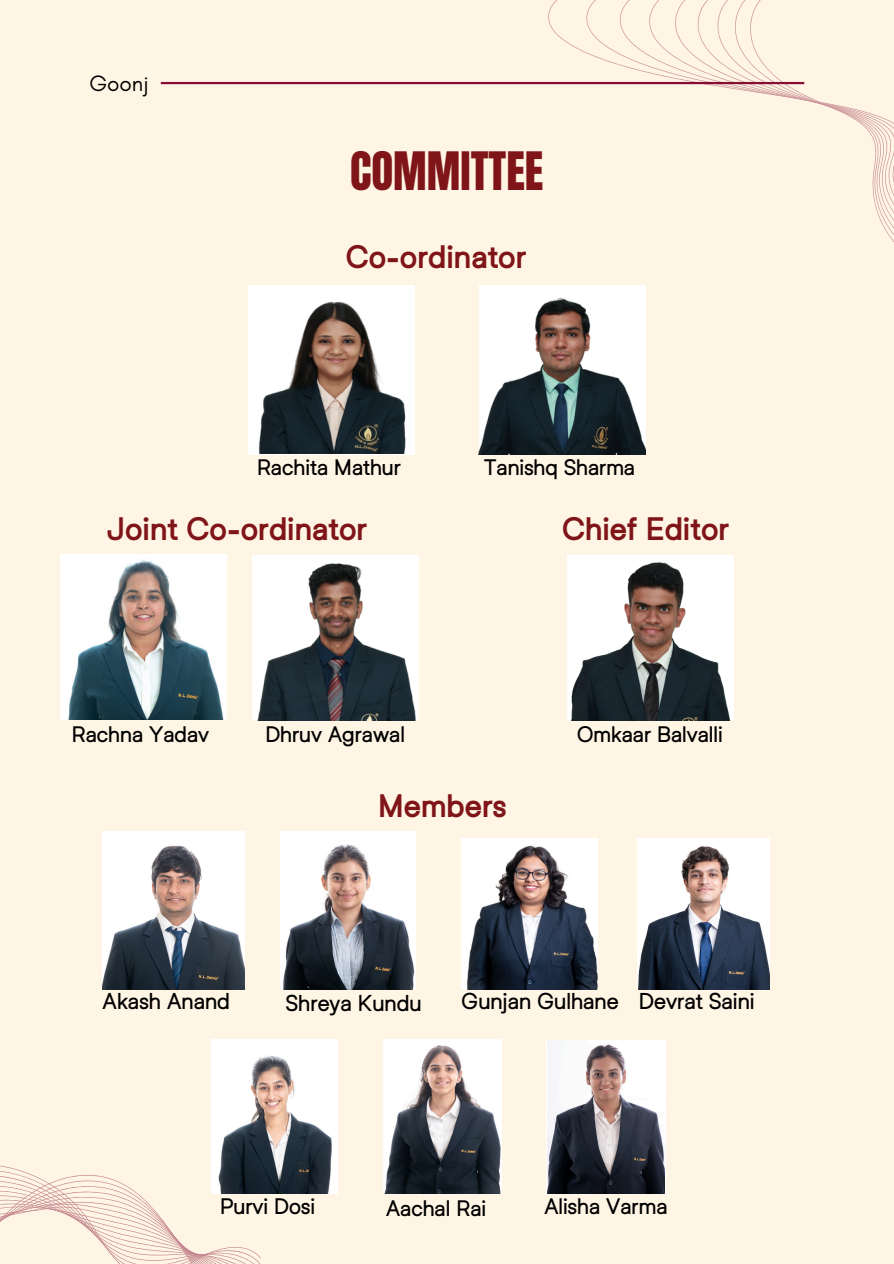
<style>
.page{position:relative;width:894px;height:1264px;background:#fff}
.page>*{position:absolute;margin:0;border:0;box-sizing:border-box;transform-origin:0 0}
.t1{font:45px "Anton";color:#7f1518}
.t2{font:900 30.15px "Helixa";color:#7f1518}
.t3{font:22.5px "Glacial Indifference";color:#000}
.t4{font:700 22.05px "Helixa";color:#000}
.t5{font:700 21.45px "Helixa";color:#000}
</style>
<div class="page">
<div style="left:0;top:0;width:893px;height:1263px;background:#fff5e4"></div>
<svg style="left:0;top:1165px;width:261px;height:98px"></svg>
<hr style="left:161px;top:82px;width:643px;height:2px;background:#850e35">
<div style="left:566px;top:555px;width:167px;height:164px;background:#fff"></div>
<img style="left:566px;top:561px;width:167px;height:159px">
<img style="left:60px;top:555px;width:167px;height:164px">
<div style="left:252px;top:555px;width:166px;height:164px;background:#fff"></div>
<img style="left:252px;top:563px;width:166px;height:157px">
<img style="left:103px;top:831px;width:141px;height:158px">
<img style="left:280px;top:831px;width:135px;height:158px">
<img style="left:461px;top:838px;width:136px;height:151px">
<img style="left:637px;top:838px;width:132px;height:151px">
<img style="left:211px;top:1039px;width:126px;height:153px">
<img style="left:383px;top:1039px;width:118px;height:153px">
<img style="left:547px;top:1040px;width:117px;height:153px">
<svg style="left:647px;top:0;width:26px;height:85px"></svg>
<svg style="left:673px;top:0;width:20px;height:85px"></svg>
<svg style="left:693px;top:0;width:20px;height:86px"></svg>
<svg style="left:713px;top:0;width:180px;height:241px"></svg>
<div style="left:478px;top:284px;width:167px;height:170px;background:#fff"></div>
<img style="left:478px;top:295px;width:167px;height:159px">
<div style="left:248px;top:284px;width:167px;height:170px;background:#fff"></div>
<img style="left:258px;top:301px;width:148px;height:153px">
<p class="t3" style="left:89px;top:70px;width:61px">Goonj</p>
<p class="t1" style="left:350px;top:138px;width:195px">COMMITTEE</p>
<p class="t2" style="left:345px;top:238px;width:182px">Co-ordinator</p>
<p class="t5" style="left:257px;top:455px;width:145px">Rachita Mathur</p>
<p class="t5" style="left:484px;top:455px;width:152px">Tanishq Sharma</p>
<p class="t2" style="left:107px;top:510px;width:262px">Joint Co-ordinator</p>
<p class="t2" style="left:562px;top:510px;width:169px">Chief Editor</p>
<p class="t5" style="left:72px;top:722px;width:139px">Rachna Yadav</p>
<h2 class="t5" style="left:265px;top:722px;width:141px">Dhruv Agrawal</h2>
<h1 class="t5" style="left:577px;top:722px;width:147px">Omkaar Balvalli</h1>
<h2 class="t2" style="left:378px;top:786px;width:130px">Members</h2>
<p class="t4" style="left:103px;top:988px;width:129px">Akash Anand</p>
<h2 class="t4" style="left:286px;top:990px;width:137px">Shreya Kundu</h2>
<h2 class="t4" style="left:461px;top:988px;width:158px">Gunjan Gulhane</h2>
<p class="t4" style="left:638px;top:988px;width:117px">Devrat Saini</p>
<p class="t5" style="left:220px;top:1194px;width:96px">Purvi Dosi</p>
<p class="t5" style="left:386px;top:1196px;width:102px">Aachal Rai</p>
<p class="t5" style="left:544px;top:1194px;width:124px">Alisha Varma</p>
</div>
